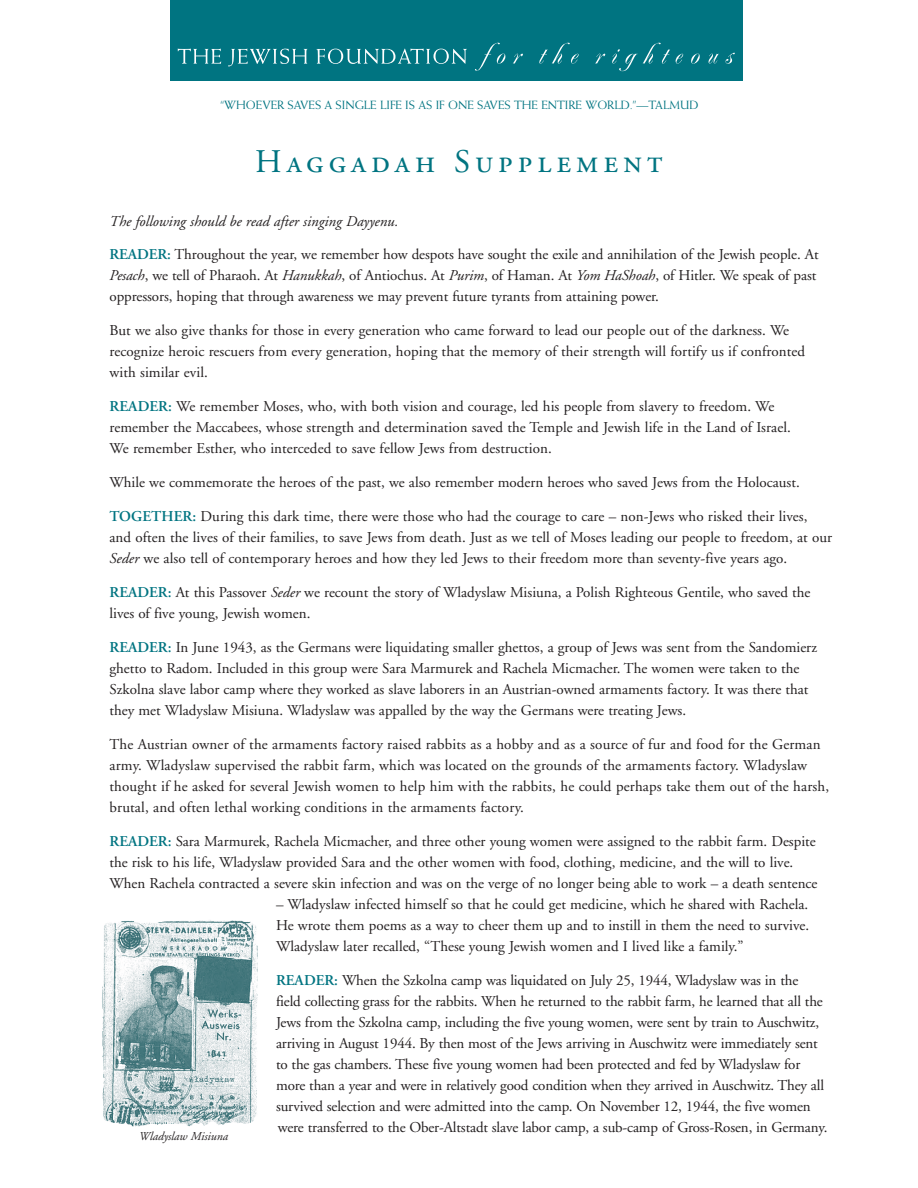
<style>
.page{position:relative;width:918px;height:1188px;background:#fff}
.page>*{position:absolute;margin:0;border:0;box-sizing:border-box;transform-origin:0 0}
.t1{font:33px "Adobe Garamond Regular SC";letter-spacing:.15em;color:#007481}
.t2{font:15px/21px "Adobe Garamond";color:#231f20}
.t3{font:italic 15px "Adobe Garamond";color:#231f20}
.t4{font:12px "Weiss";color:#007481}
.t5{font:italic 12px "Adobe Garamond";color:#231f20}
.s1{font-weight:600;color:#007481}
.s2{font-style:italic}
</style>
<div class="page">
<div style="left:170px;top:0;width:572px;height:81px;background:#007481"></div>
<svg style="left:178px;top:49px;width:43px;height:15px"></svg>
<svg style="left:228px;top:49px;width:79px;height:17px"></svg>
<svg style="left:316px;top:49px;width:151px;height:15px"></svg>
<svg style="left:475px;top:43px;width:30px;height:28px"></svg>
<svg style="left:513px;top:54px;width:10px;height:10px"></svg>
<svg style="left:539px;top:43px;width:40px;height:21px"></svg>
<svg style="left:595px;top:54px;width:10px;height:10px"></svg>
<svg style="left:612px;top:49px;width:25px;height:22px"></svg>
<svg style="left:643px;top:43px;width:27px;height:21px"></svg>
<svg style="left:676px;top:54px;width:7px;height:10px"></svg>
<svg style="left:691px;top:54px;width:9px;height:10px"></svg>
<svg style="left:709px;top:54px;width:10px;height:10px"></svg>
<svg style="left:726px;top:53px;width:9px;height:11px"></svg>
<img style="left:102px;top:920px;width:156px;height:207px">
<p class="t4" style="left:221px;top:98px;width:479px">“WHOEVER SAVES A SINGLE LIFE IS AS IF ONE SAVES THE ENTIRE WORLD.”—TALMUD</p>
<h1 class="t1" style="left:255px;top:144px;width:409px">Haggadah Supplement</h1>
<p class="t3" style="left:110px;top:213px;width:290px">The following should be read after singing Dayyenu.</p>
<p class="t2" style="left:110px;top:245px;width:711px"><span class="s1">READER:</span> Throughout the year, we remember how despots have sought the exile and annihilation of the Jewish people. At<br><span class="s2">Pesach</span>, we tell of Pharaoh. At <span class="s2">Hanukkah</span>, of Antiochus. At <span class="s2">Purim</span>, of Haman. At <span class="s2">Yom HaShoah</span>, of Hitler. We speak of past oppressors, hoping that through awareness we may prevent future tyrants from attaining power.</p>
<p class="t2" style="left:110px;top:321px;width:697px">But we also give thanks for those in every generation who came forward to lead our people out of the darkness. We recognize heroic rescuers from every generation, hoping that the memory of their strength will fortify us if confronted with similar evil.</p>
<p class="t2" style="left:110px;top:397px;width:683px"><span class="s1">READER:</span> We remember Moses, who, with both vision and courage, led his people from slavery to freedom. We remember the Maccabees, whose strength and determination saved the Temple and Jewish life in the Land of Israel.<br>We remember Esther, who interceded to save fellow Jews from destruction.</p>
<p class="t2" style="left:110px;top:473px;width:692px">While we commemorate the heroes of the past, we also remember modern heroes who saved Jews from the Holocaust.</p>
<p class="t2" style="left:110px;top:506px;width:724px"><span class="s1">TOGETHER:</span> During this dark time, there were those who had the courage to care – non-Jews who risked their lives, and often the lives of their families, to save Jews from death. Just as we tell of Moses leading our people to freedom, at our<br><span class="s2">Seder</span> we also tell of contemporary heroes and how they led Jews to their freedom more than seventy-five years ago.</p>
<p class="t2" style="left:110px;top:582px;width:702px"><span class="s1">READER:</span> At this Passover <span class="s2">Seder</span> we recount the story of Wladyslaw Misiuna, a Polish Righteous Gentile, who saved the lives of five young, Jewish women.</p>
<p class="t2" style="left:110px;top:637px;width:709px"><span class="s1">READER:</span> In June 1943, as the Germans were liquidating smaller ghettos, a group of Jews was sent from the Sandomierz ghetto to Radom. Included in this group were Sara Marmurek and Rachela Micmacher. The women were taken to the Szkolna slave labor camp where they worked as slave laborers in an Austrian-owned armaments factory. It was there that they met Wladyslaw Misiuna. Wladyslaw was appalled by the way the Germans were treating Jews.</p>
<p class="t2" style="left:110px;top:734px;width:721px">The Austrian owner of the armaments factory raised rabbits as a hobby and as a source of fur and food for the German army. Wladyslaw supervised the rabbit farm, which was located on the grounds of the armaments factory. Wladyslaw thought if he asked for several Jewish women to help him with the rabbits, he could perhaps take them out of the harsh, brutal, and often lethal working conditions in the armaments factory.</p>
<p class="t2" style="left:110px;top:831px;width:710px"><span class="s1">READER:</span> Sara Marmurek, Rachela Micmacher, and three other young women were assigned to the rabbit farm. Despite the risk to his life, Wladyslaw provided Sara and the other women with food, clothing, medicine, and the will to live.<br>When Rachela contracted a severe skin infection and was on the verge of no longer being able to work – a death sentence</p>
<p class="t2" style="left:276px;top:894px;width:535px;text-align:justify">– Wladyslaw infected himself so that he could get medicine, which he shared with Rachela.<br>He wrote them poems as a way to cheer them up and to instill in them the need to survive.<br>Wladyslaw later recalled, “These young Jewish women and I lived like a family.”</p>
<p class="t2" style="left:276px;top:970px;width:553px"><span class="s1">READER:</span> When the Szkolna camp was liquidated on July 25, 1944, Wladyslaw was in the<br>field collecting grass for the rabbits. When he returned to the rabbit farm, he learned that all the Jews from the Szkolna camp, including the five young women, were sent by train to Auschwitz, arriving in August 1944. By then most of the Jews arriving in Auschwitz were immediately sent to the gas chambers. These five young women had been protected and fed by Wladyslaw for more than a year and were in relatively good condition when they arrived in Auschwitz. They all survived selection and were admitted into the camp. On November 12, 1944, the five women were transferred to the Ober-Altstadt slave labor camp, a sub-camp of Gross-Rosen, in Germany.</p>
<p class="t5" style="left:139px;top:1130px;width:90px">Wladyslaw Misiuna</p>
</div>
